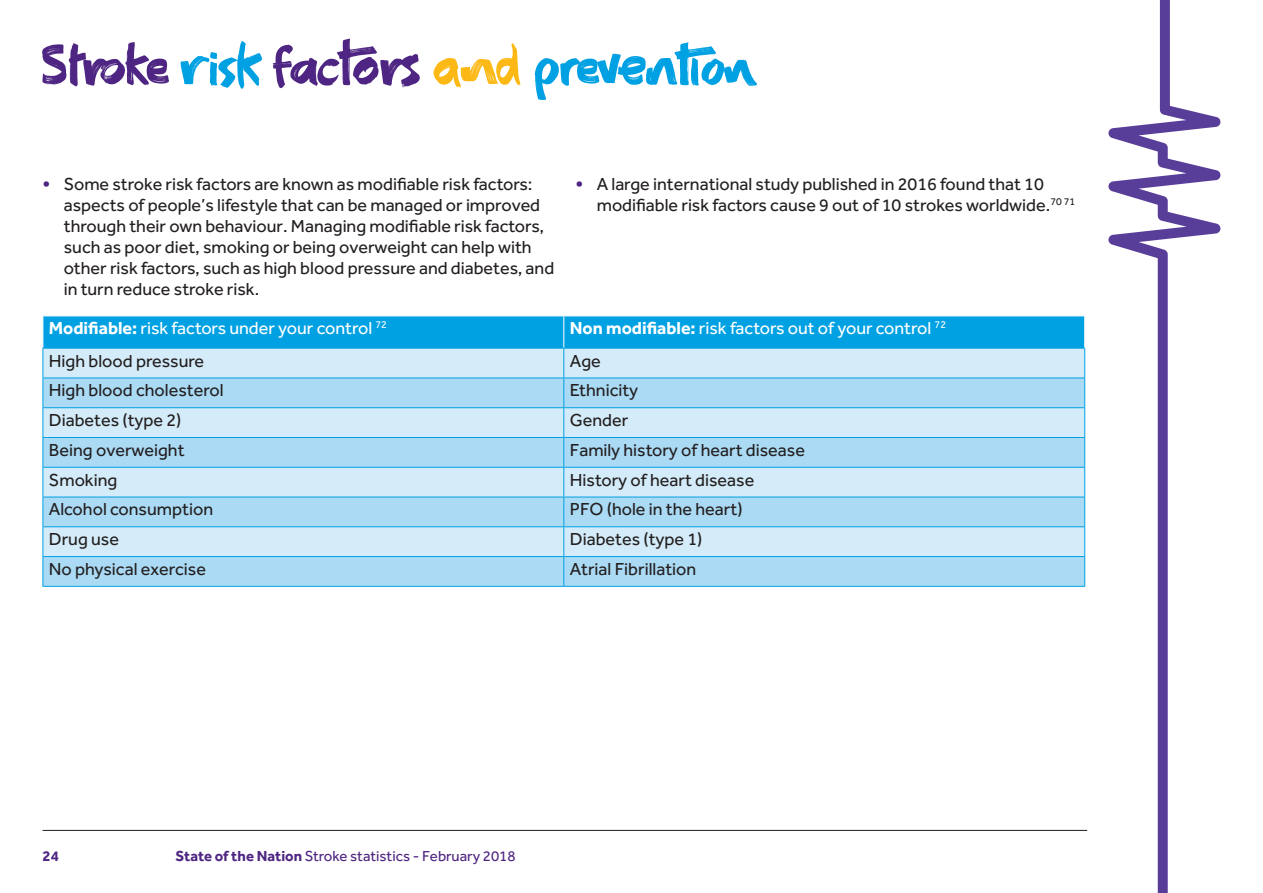
<style>
.page{position:relative;width:1263px;height:893px;background:#fff}
.page>*{position:absolute;margin:0;border:0;box-sizing:border-box;transform-origin:0 0}
.t1{font:54px "Action";color:#00a1e3}
.t2{font:18px/21px "Effra";color:#231f20}
.t3{font:18px "Effra";color:#fff}
.t4{font:15px "Effra";color:#4e2582}
.t5{font:700 15px "Effra";color:#4e2582}
.s1{color:#4e2582}
.s2{color:#fcb814}
.s3{font-weight:800;color:#4e2582}
.s4{font-weight:700}
</style>
<div class="page">
<hr style="left:43px;top:830px;width:1044px;height:1px;background:#231f20">
<svg style="left:1108px;top:0;width:112px;height:893px"></svg>
<svg style="left:43px;top:316px;width:1042px;height:270px;background:#a4d9f3"></svg>
<hr style="left:43px;top:497px;width:521px;height:1px;background:#00a1e3">
<hr style="left:564px;top:497px;width:521px;height:1px;background:#00a1e3">
<hr style="left:43px;top:526px;width:521px;height:1px;background:#00a1e3">
<hr style="left:564px;top:526px;width:521px;height:1px;background:#00a1e3">
<hr style="left:43px;top:556px;width:521px;height:1px;background:#00a1e3">
<hr style="left:564px;top:556px;width:521px;height:1px;background:#00a1e3">
<hr style="left:43px;top:586px;width:521px;height:1px;background:#00a1e3">
<hr style="left:564px;top:586px;width:521px;height:1px;background:#00a1e3">
<h1 class="t1" style="left:43px;top:25px;width:714px"><span class="s1">Stroke</span> risk <span class="s1">factors</span> <span class="s2">and</span> prevention</h1>
<p class="t2" style="left:64px;top:173px;width:492px;text-indent:-21px"><span class="s3">•</span> Some stroke risk factors are known as modifiable risk factors: aspects of people’s lifestyle that can be managed or improved through their own behaviour. Managing modifiable risk factors, such as poor diet, smoking or being overweight can help with other risk factors, such as high blood pressure and diabetes, and in turn reduce stroke risk.</p>
<p class="t2" style="left:597px;top:173px;width:480px;text-indent:-21px"><span class="s3">•</span> A large international study published in 2016 found that 10 modifiable risk factors cause 9 out of 10 strokes worldwide.<sup>70</sup> <sup>71</sup></p>
<p class="t3" style="left:49px;top:318px;width:339px"><span class="s4">Modifiable:</span> risk factors under your control <sup>72</sup></p>
<p class="t3" style="left:570px;top:318px;width:378px"><span class="s4">Non modifiable:</span> risk factors out of your control <sup>72</sup></p>
<p class="t2" style="left:49px;top:350px;width:157px">High blood pressure</p>
<p class="t2" style="left:570px;top:350px;width:33px">Age</p>
<p class="t2" style="left:49px;top:380px;width:176px">High blood cholesterol</p>
<p class="t2" style="left:570px;top:380px;width:70px">Ethnicity</p>
<p class="t2" style="left:49px;top:409px;width:134px">Diabetes (type 2)</p>
<p class="t2" style="left:570px;top:409px;width:60px">Gender</p>
<p class="t2" style="left:49px;top:439px;width:137px">Being overweight</p>
<p class="t2" style="left:570px;top:439px;width:237px">Family history of heart disease</p>
<p class="t2" style="left:49px;top:469px;width:70px">Smoking</p>
<p class="t2" style="left:570px;top:469px;width:186px">History of heart disease</p>
<p class="t2" style="left:49px;top:499px;width:166px">Alcohol consumption</p>
<p class="t2" style="left:570px;top:499px;width:174px">PFO (hole in the heart)</p>
<p class="t2" style="left:49px;top:528px;width:72px">Drug use</p>
<p class="t2" style="left:570px;top:528px;width:134px">Diabetes (type 1)</p>
<p class="t2" style="left:49px;top:558px;width:159px">No physical exercise</p>
<p class="t2" style="left:570px;top:558px;width:128px">Atrial Fibrillation</p>
<p class="t5" style="left:43px;top:846px;width:18px">24</p>
<p class="t4" style="left:176px;top:847px;width:341px"><span class="s4">State of the Nation</span> Stroke statistics - February 2018</p>
</div>
